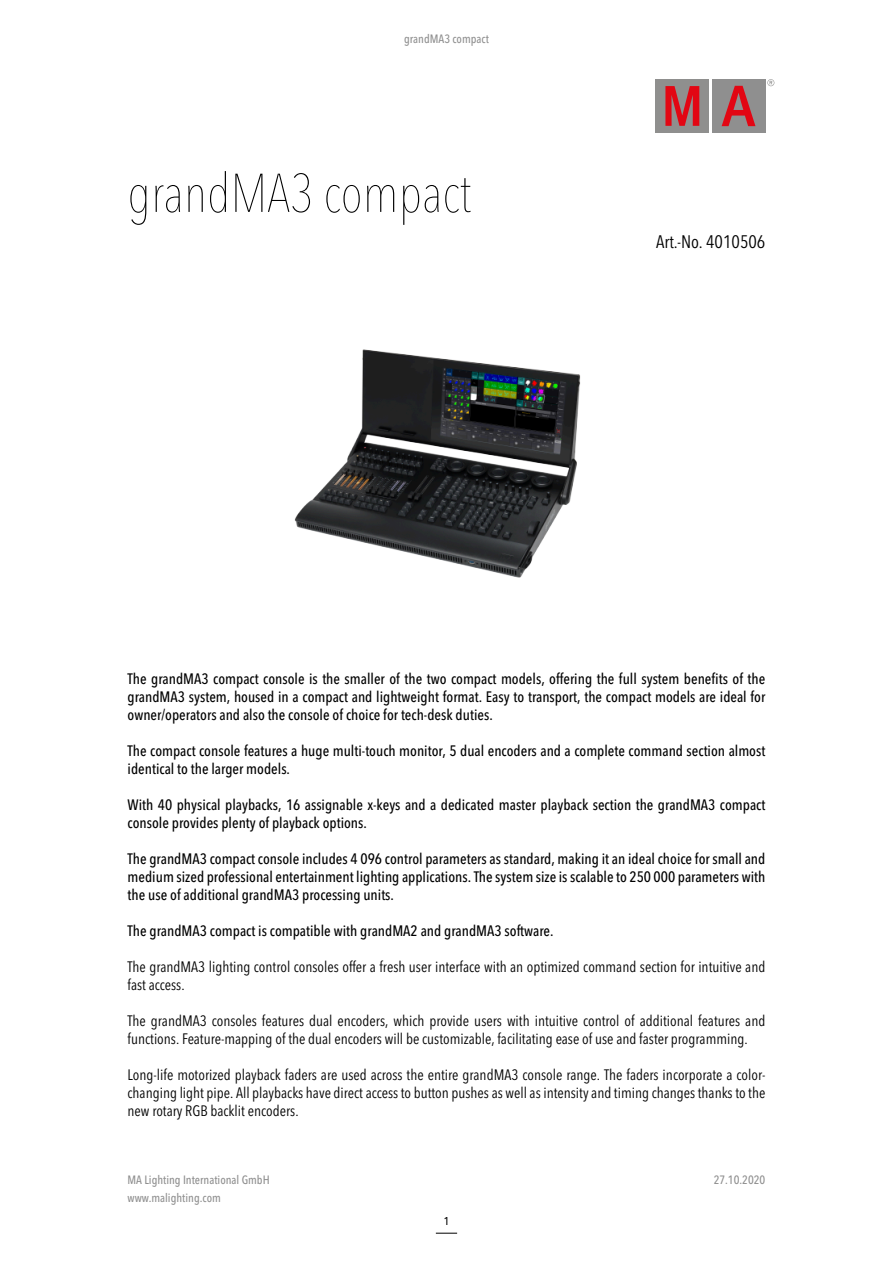
<style>
.page{position:relative;width:893px;height:1263px;background:#fff}
.page>*{position:absolute;margin:0;border:0;box-sizing:border-box;transform-origin:0 0}
.t1{font:200 condensed 54px "Avenir Next LT Pro";color:#000}
.t2{font:condensed 18px "Avenir Next LT Pro";color:#000}
.t3{font:500 condensed 15px/18px "Avenir Next LT Pro";color:#000;text-align:justify}
.t4{font:condensed 15px/18px "Avenir Next LT Pro";color:#000}
.t5{font:500 condensed 12px/18px "Avenir Next LT Pro";color:#8f8f8f}
.t6{font:500 condensed 11.25px "Avenir Next LT Pro";color:#000}
</style>
<div class="page">
<div style="left:656px;top:79px;width:53px;height:54px;background:#8f8f8e"></div>
<div style="left:712px;top:79px;width:53px;height:54px;background:#8f8f8f"></div>
<svg style="left:665px;top:86px;width:34px;height:40px"></svg>
<svg style="left:722px;top:86px;width:33px;height:40px"></svg>
<svg style="left:767px;top:79px;width:7px;height:7px"></svg>
<img style="left:294px;top:349px;width:287px;height:229px">
<svg style="left:436px;top:1233px;width:21px;height:1px"></svg>
<p class="t5" style="left:404px;top:31px;width:86px">grandMA3 compact</p>
<h1 class="t1" style="left:128px;top:171px;width:345px">grandMA3 compact</h1>
<p class="t2" style="left:656px;top:234px;width:111px">Art.-No. 4010506</p>
<p class="t3" style="left:128px;top:671px;width:639px">The grandMA3 compact console is the smaller of the two compact models, offering the full system benefits of the grandMA3 system, housed in a compact and lightweight format. Easy to transport, the compact models are ideal for owner/operators and also the console of choice for tech-desk duties.</p>
<p class="t3" style="left:128px;top:743px;width:639px">The compact console features a huge multi-touch monitor, 5 dual encoders and a complete command section almost identical to the larger models.</p>
<p class="t3" style="left:128px;top:797px;width:639px">With 40 physical playbacks, 16 assignable x-keys and a dedicated master playback section the grandMA3 compact console provides plenty of playback options.</p>
<p class="t3" style="left:128px;top:851px;width:639px">The grandMA3 compact console includes 4 096 control parameters as standard, making it an ideal choice for small and medium sized professional entertainment lighting applications. The system size is scalable to 250 000 parameters with the use of additional grandMA3 processing units.</p>
<p class="t3" style="left:128px;top:923px;width:428px">The grandMA3 compact is compatible with grandMA2 and grandMA3 software.</p>
<p class="t4" style="left:128px;top:959px;width:639px">The grandMA3 lighting control consoles offer a fresh user interface with an optimized command section for intuitive and fast access.</p>
<p class="t4" style="left:128px;top:1013px;width:639px">The grandMA3 consoles features dual encoders, which provide users with intuitive control of additional features and functions. Feature-mapping of the dual encoders will be customizable, facilitating ease of use and faster programming.</p>
<p class="t4" style="left:128px;top:1067px;width:639px;text-align:justify">Long-life motorized playback faders are used across the entire grandMA3 console range. The faders incorporate a color&shy;changing light pipe. All playbacks have direct access to button pushes as well as intensity and timing changes thanks to the new rotary RGB backlit encoders.</p>
<p class="t5" style="left:128px;top:1171px;width:144px">MA Lighting International GmbH www.malighting.com</p>
<p class="t5" style="left:714px;top:1171px;width:53px">27.10.2020</p>
<p class="t6" style="left:444px;top:1216px;width:7px">1</p>
</div>
